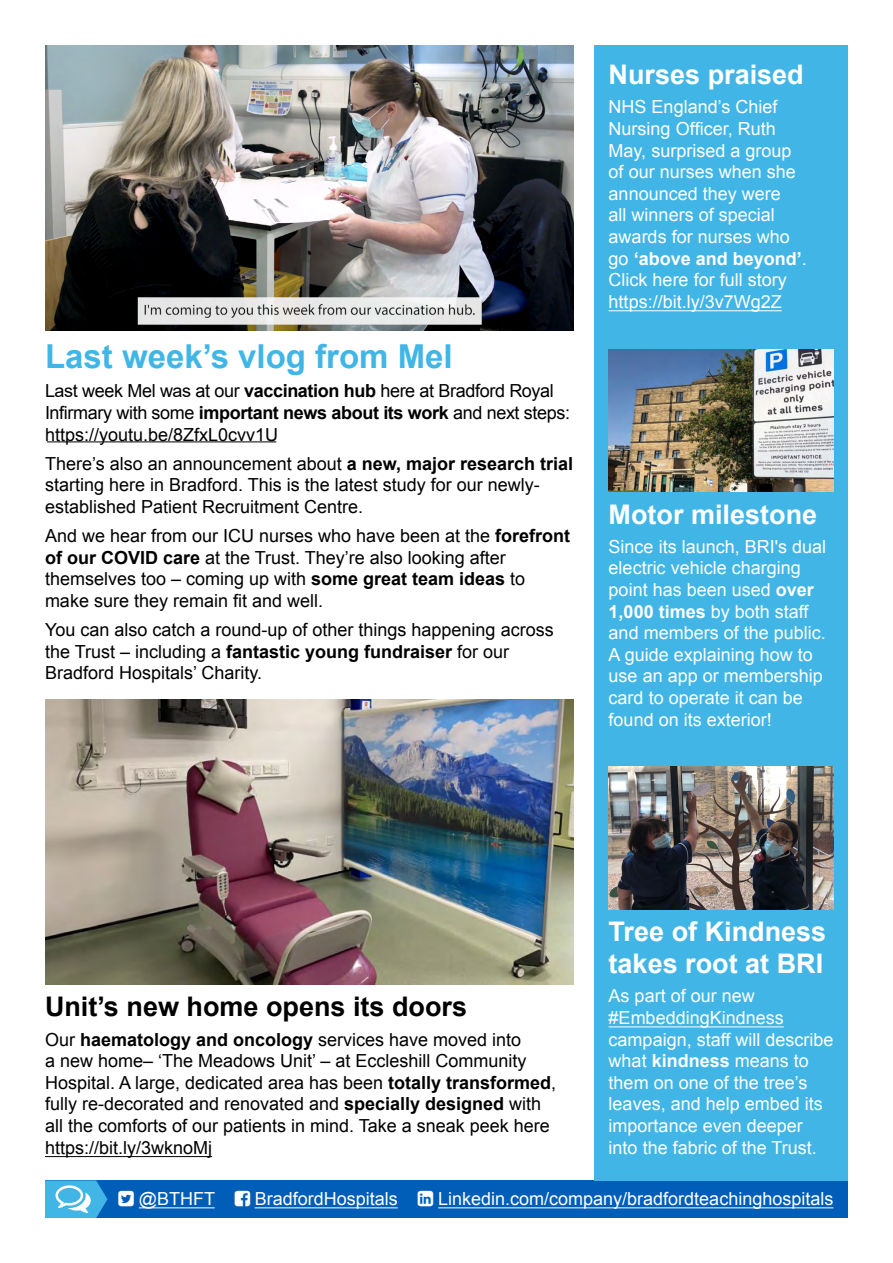
<style>
.page{position:relative;width:893px;height:1263px;background:#fff}
.page>*{position:absolute;margin:0;border:0;box-sizing:border-box;transform-origin:0 0}
.t1{font:700 33px "Arial";color:#41b6e6}
.t2{font:700 27px/32.4px "Arial";color:#fff}
.t3{font:700 27px "Arial";color:#000}
.t4{font:18px/21.6px "Arial";color:#000}
.t5{font:18px/21.6px "Arial";color:#fff}
.t6{font:18px/21.6px "Arial";letter-spacing:-.02em;color:#000}
.s1{font-weight:700}
</style>
<div class="page">
<div style="left:45px;top:1180px;width:803px;height:38px;background:#005eb8"></div>
<hr style="left:47px;top:441px;width:229px;height:1px;background:#000">
<img style="left:45px;top:45px;width:528px;height:285px">
<img style="left:45px;top:700px;width:528px;height:285px">
<div style="left:594px;top:45px;width:254px;height:1135px;background:#41b6e6"></div>
<hr style="left:609px;top:310px;width:173px;height:1px;background:#fff">
<img style="left:609px;top:349px;width:225px;height:143px">
<img style="left:609px;top:767px;width:225px;height:142px">
<hr style="left:609px;top:1026px;width:175px;height:1px;background:#fff">
<hr style="left:45px;top:1156px;width:167px;height:1px;background:#000">
<hr style="left:139px;top:1207px;width:76px;height:1px;background:#fff">
<hr style="left:255px;top:1207px;width:143px;height:1px;background:#fff">
<hr style="left:438px;top:1207px;width:395px;height:1px;background:#fff">
<svg style="left:45px;top:1180px;width:62px;height:38px;background:#55b7e5"></svg>
<h1 class="t1" style="left:45px;top:335px;width:409px">Last week’s vlog from Mel</h1>
<p class="t6" style="left:45px;top:380px;width:527px">Last week Mel was at our <span class="s1">vaccination hub</span> here at Bradford Royal<br>Infirmary with some <span class="s1">important news about its work</span> and next steps: https://youtu.be/8ZfxL0cvv1U</p>
<p class="t4" style="left:45px;top:453px;width:530px">There’s also an announcement about <span class="s1">a new, major research trial </span>starting here in Bradford. This is the latest study for our newly&shy;established Patient Recruitment Centre.</p>
<p class="t4" style="left:45px;top:525px;width:527px">And we hear from our ICU nurses who have been at the <span class="s1">forefront of our COVID care</span> at the Trust. They’re also looking after themselves too – coming up with <span class="s1">some great team ideas</span> to make sure they remain fit and well.</p>
<p class="t4" style="left:45px;top:619px;width:510px">You can also catch a round-up of other things happening across the Trust – including a <span class="s1">fantastic young fundraiser</span> for our<br>Bradford Hospitals’ Charity.</p>
<h2 class="t2" style="left:609px;top:59px;width:197px">Nurses praised</h2>
<p class="t5" style="left:609px;top:96px;width:200px">NHS England’s Chief<br>Nursing Officer, Ruth<br>May, surprised a group of our nurses when she announced they were<br>all winners of special awards for nurses who go <span class="s1">‘above and beyond’</span>.<br>Click here for full story https://bit.ly/3v7Wg2Z</p>
<h2 class="t2" style="left:609px;top:499px;width:210px">Motor milestone</h2>
<p class="t5" style="left:609px;top:536px;width:219px">Since its launch, BRI's dual electric vehicle charging point has been used <span class="s1">over<br>1,000 times</span> by both staff and members of the public.<br>A guide explaining how to use an app or membership card to operate it can be found on its exterior!</p>
<h2 class="t2" style="left:609px;top:916px;width:219px">Tree of Kindness takes root at BRI</h2>
<p class="t5" style="left:609px;top:985px;width:226px">As part of our new #EmbeddingKindness campaign, staff will describe what <span class="s1">kindness</span> means to them on one of the tree’s leaves, and help embed its importance even deeper into the fabric of the Trust.</p>
<h2 class="t3" style="left:45px;top:989px;width:424px">Unit’s new home opens its doors</h2>
<p class="t4" style="left:45px;top:1029px;width:513px">Our <span class="s1">haematology and oncology</span> services have moved into<br>a new home– ‘The Meadows Unit’ – at Eccleshill Community Hospital. A large, dedicated area has been <span class="s1">totally transformed</span>, fully re-decorated and renovated and <span class="s1">specially designed</span> with all the comforts of our patients in mind. Take a sneak peek here https://bit.ly/3wknoMj</p>
<p class="t5" style="left:139px;top:1188px;width:78px">@BTHFT</p>
<p class="t5" style="left:255px;top:1188px;width:145px">BradfordHospitals</p>
<p class="t5" style="left:438px;top:1188px;width:397px">Linkedin.com/company/bradfordteachinghospitals</p>
</div>
